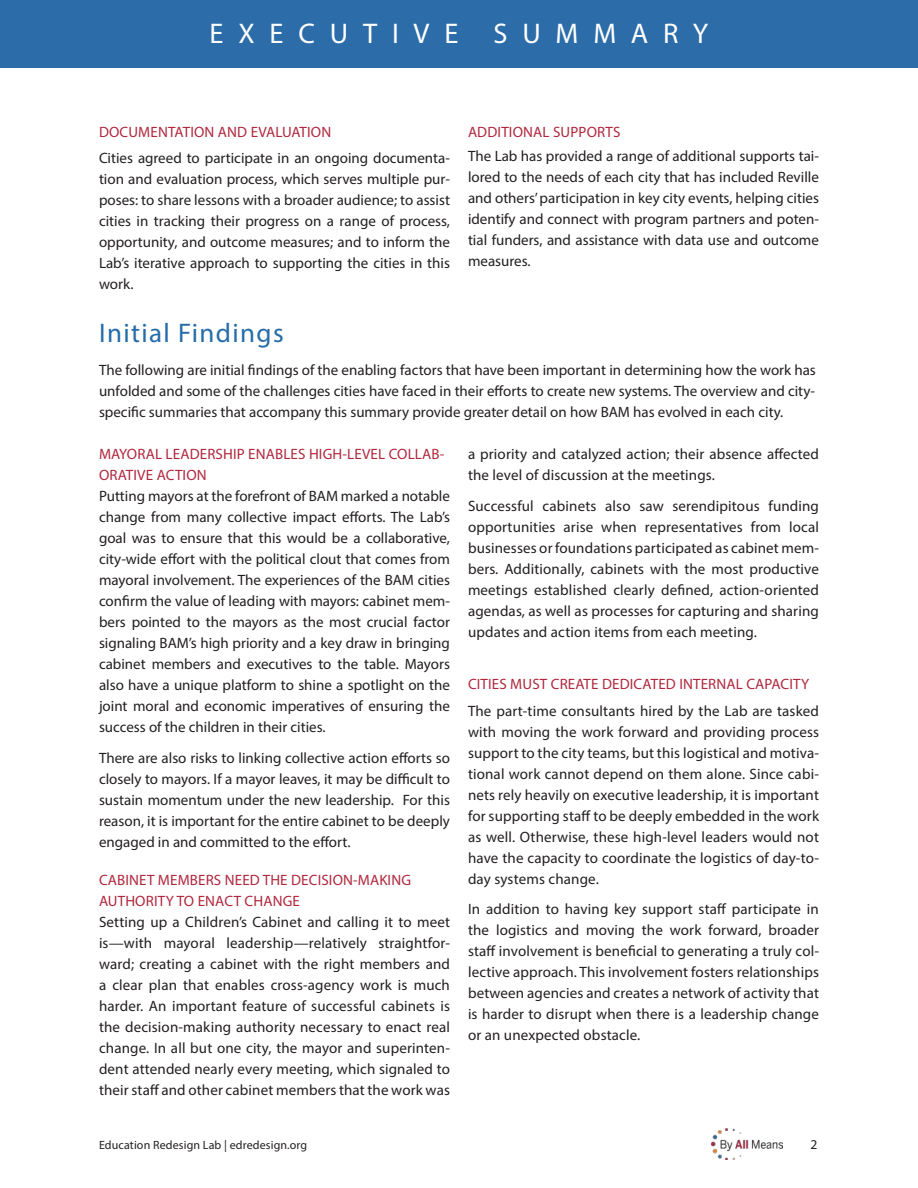
<style>
.page{position:relative;width:918px;height:1188px;background:#fff}
.page>*{position:absolute;margin:0;border:0;box-sizing:border-box;transform-origin:0 0}
.t1{font:28.5px "Myriad Pro";letter-spacing:.52em;color:#fff}
.t2{font:27px "Myriad Pro";letter-spacing:.05em;color:#256ca9}
.t3{font:15px/21px "Myriad Pro";letter-spacing:.005em;color:#231f20;text-align:justify}
.t4{font:15px/21px "Myriad Pro";letter-spacing:.01em;color:#b0273d}
.t5{font:13.5px "Myriad Pro";color:#231f20}
.t6{font:12px "Myriad Pro";letter-spacing:.01em;color:#231f20}
</style>
<div class="page">
<div style="left:0;top:0;width:918px;height:68px;background:#2c6ca9"></div>
<img style="left:712px;top:1128px;width:70px;height:32px">
<h1 class="t1" style="left:210px;top:16px;width:500px">EXECUTIVE SUMMARY</h1>
<p class="t4" style="left:99px;top:121px;width:234px">DOCUMENTATION AND EVALUATION</p>
<p class="t3" style="left:99px;top:147px;width:353px">Cities agreed to participate in an ongoing documenta&shy;tion and evaluation process, which serves multiple pur&shy;poses: to share lessons with a broader audience; to assist cities in tracking their progress on a range of process, opportunity, and outcome measures; and to inform the Lab’s iterative approach to supporting the cities in this work.</p>
<p class="t4" style="left:468px;top:121px;width:154px">ADDITIONAL SUPPORTS</p>
<p class="t3" style="left:468px;top:145px;width:352px">The Lab has provided a range of additional supports tai&shy;lored to the needs of each city that has included Reville and others’ participation in key city events, helping cities identify and connect with program partners and poten&shy;tial funders, and assistance with data use and outcome measures.</p>
<h2 class="t2" style="left:99px;top:316px;width:186px">Initial Findings</h2>
<p class="t3" style="left:99px;top:359px;width:718px">The following are initial findings of the enabling factors that have been important in determining how the work has unfolded and some of the challenges cities have faced in their efforts to create new systems. The overview and city&shy;specific summaries that accompany this summary provide greater detail on how BAM has evolved in each city.</p>
<p class="t4" style="left:99px;top:443px;width:347px">MAYORAL LEADERSHIP ENABLES HIGH-LEVEL COLLAB-<br>ORATIVE ACTION</p>
<p class="t3" style="left:99px;top:485px;width:353px">Putting mayors at the forefront of BAM marked a notable change from many collective impact efforts. The Lab’s goal was to ensure that this would be a collaborative, city-wide effort with the political clout that comes from mayoral involvement. The experiences of the BAM cities confirm the value of leading with mayors: cabinet mem&shy;bers pointed to the mayors as the most crucial factor signaling BAM’s high priority and a key draw in bringing cabinet members and executives to the table. Mayors also have a unique platform to shine a spotlight on the joint moral and economic imperatives of ensuring the success of the children in their cities.</p>
<p class="t3" style="left:99px;top:747px;width:353px">There are also risks to linking collective action efforts so closely to mayors. If a mayor leaves, it may be difficult to sustain momentum under the new leadership. For this reason, it is important for the entire cabinet to be deeply engaged in and committed to the effort.</p>
<p class="t4" style="left:99px;top:869px;width:314px">CABINET MEMBERS NEED THE DECISION-MAKING<br>AUTHORITY TO ENACT CHANGE</p>
<p class="t3" style="left:99px;top:911px;width:353px">Setting up a Children’s Cabinet and calling it to meet is—with mayoral leadership—relatively straightfor&shy;ward; creating a cabinet with the right members and a clear plan that enables cross-agency work is much harder. An important feature of successful cabinets is the decision-making authority necessary to enact real change. In all but one city, the mayor and superinten&shy;dent attended nearly every meeting, which signaled to their staff and other cabinet members that the work was</p>
<p class="t3" style="left:468px;top:443px;width:352px">a priority and catalyzed action; their absence affected the level of discussion at the meetings.</p>
<p class="t3" style="left:468px;top:495px;width:353px">Successful cabinets also saw serendipitous funding opportunities arise when representatives from local businesses or foundations participated as cabinet mem&shy;bers. Additionally, cabinets with the most productive meetings established clearly defined, action-oriented agendas, as well as processes for capturing and sharing updates and action items from each meeting.</p>
<p class="t4" style="left:468px;top:673px;width:343px">CITIES MUST CREATE DEDICATED INTERNAL CAPACITY</p>
<p class="t3" style="left:468px;top:700px;width:353px">The part-time consultants hired by the Lab are tasked with moving the work forward and providing process support to the city teams, but this logistical and motiva&shy;tional work cannot depend on them alone. Since cabi&shy;nets rely heavily on executive leadership, it is important for supporting staff to be deeply embedded in the work as well. Otherwise, these high-level leaders would not have the capacity to coordinate the logistics of day-to&shy;day systems change.</p>
<p class="t3" style="left:468px;top:898px;width:353px">In addition to having key support staff participate in the logistics and moving the work forward, broader staff involvement is beneficial to generating a truly col&shy;lective approach. This involvement fosters relationships between agencies and creates a network of activity that is harder to disrupt when there is a leadership change or an unexpected obstacle.</p>
<p class="t6" style="left:99px;top:1138px;width:210px">Education Redesign Lab | edredesign.org</p>
<p class="t5" style="left:811px;top:1136px;width:8px">2</p>
</div>
